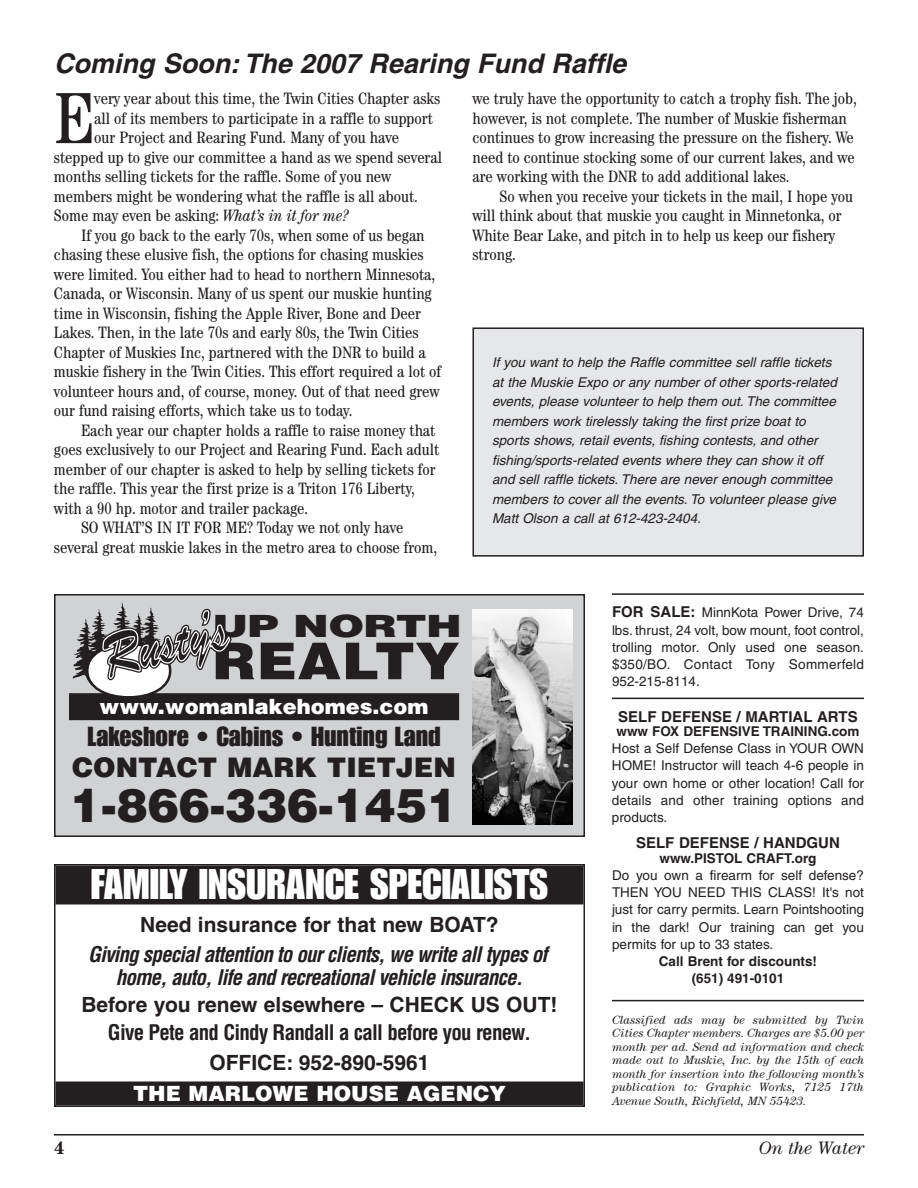
<style>
.page{position:relative;width:918px;height:1188px;background:#fff}
.page>*{position:absolute;margin:0;border:0;box-sizing:border-box;transform-origin:0 0}
.t1{font:condensed 72.75px "Century";color:#231f20}
.t2{font:900 50.85px "Helvetica";letter-spacing:.015em;color:#231f20;scale:1.1 1}
.t3{font:900 46.5px "Helvetica";color:#231f20}
.t4{font:42px "Impact";color:#fff}
.t5{font:900 30.75px "Helvetica";letter-spacing:-.015em;color:#231f20;scale:1.4 1}
.t6{font:italic 700 27px "Helvetica";color:#231f20}
.t7{font:27px "Impact";color:#231f20}
.t8{font:900 27px "Helvetica";color:#231f20}
.t9{font:italic 700 condensed 21px/23.7px "Helvetica";letter-spacing:-.04em;color:#231f20;text-align:center}
.t10{font:700 21px "Helvetica";color:#231f20}
.t11{font:700 condensed 21px "Helvetica";letter-spacing:-.035em;color:#231f20}
.t12{font:900 21px "Helvetica";color:#fff}
.t13{font:italic 18px "Century";color:#231f20}
.t14{font:700 18px "Century";color:#231f20}
.t15{font:condensed 16.5px/19.5px "Century";color:#231f20}
.t16{font:700 15px "Helvetica";color:#231f20}
.t17{font:13.5px/17.2px "Helvetica";color:#231f20;text-align:justify}
.t18{font:italic 13.5px/19.5px "Helvetica";color:#231f20}
.t19{font:700 13.5px/17.2px "Helvetica";color:#231f20;text-align:center}
.t20{font:italic 12px/13.5px "Century";color:#231f20;text-align:justify}
.s1{font-style:italic}
.s2{font-weight:700;font-size:15px}
</style>
<div class="page">
<hr style="left:54px;top:1134px;width:810px;height:2px;background:#231f20">
<hr style="left:612px;top:593px;width:252px;height:2px;background:#231f20">
<hr style="left:612px;top:698px;width:252px;height:1px;background:#231f20">
<hr style="left:612px;top:1000px;width:252px;height:1px;background:#231f20">
<div style="left:56px;top:866px;width:528px;height:38px;background:#231f20"></div>
<div style="left:56px;top:1082px;width:528px;height:24px;background:#231f20"></div>
<div style="left:54px;top:864px;width:531px;height:243px;border:2px solid #231f20"></div>
<div style="left:55px;top:595px;width:529px;height:241px;background:#d1d2d4"></div>
<div style="left:69px;top:693px;width:390px;height:27px;background:#231f20"></div>
<img style="left:472px;top:609px;width:101px;height:216px">
<div style="left:87px;top:644px;width:83px;height:53px;background:#fff;border-radius:50%"></div>
<div style="left:86px;top:643px;width:85px;height:55px;border:3px solid #231f20;border-radius:50%"></div>
<svg style="left:72px;top:603px;width:160px;height:80px"></svg>
<div style="left:54px;top:594px;width:531px;height:243px;border:2px solid #231f20"></div>
<div style="left:473px;top:328px;width:390px;height:228px;background:#e6e7e9"></div>
<div style="left:472px;top:327px;width:392px;height:230px;border:2px solid #231f20"></div>
<h3 class="t6" style="left:54px;top:54px;width:574px">Coming Soon: The 2007 Rearing Fund Raffle</h3>
<h1 class="t1" style="left:54px;top:93px;width:42px">E</h1>
<p class="t15" style="left:94px;top:90px;width:347px">very year about this time, the Twin Cities Chapter asks</p>
<p class="t15" style="left:94px;top:110px;width:340px">all of its members to participate in a raffle to support</p>
<p class="t15" style="left:94px;top:129px;width:306px">our Project and Rearing Fund. Many of you have</p>
<p class="t15" style="left:54px;top:149px;width:390px">stepped up to give our committee a hand as we spend several</p>
<p class="t15" style="left:54px;top:168px;width:339px">months selling tickets for the raffle. Some of you new</p>
<p class="t15" style="left:54px;top:188px;width:365px">members might be wondering what the raffle is all about.</p>
<p class="t15" style="left:54px;top:207px;width:297px">Some may even be asking: <span class="s1">What’s in it for me?</span></p>
<p class="t15" style="left:81px;top:227px;width:345px">If you go back to the early 70s, when some of us began</p>
<p class="t15" style="left:54px;top:246px;width:371px">chasing these elusive fish, the options for chasing muskies</p>
<p class="t15" style="left:54px;top:266px;width:383px">were limited. You either had to head to northern Minnesota,</p>
<p class="t15" style="left:54px;top:285px;width:379px">Canada, or Wisconsin. Many of us spent our muskie hunting</p>
<p class="t15" style="left:54px;top:305px;width:368px">time in Wisconsin, fishing the Apple River, Bone and Deer</p>
<p class="t15" style="left:54px;top:324px;width:366px">Lakes. Then, in the late 70s and early 80s, the Twin Cities</p>
<p class="t15" style="left:54px;top:344px;width:373px">Chapter of Muskies Inc, partnered with the DNR to build a</p>
<p class="t15" style="left:54px;top:363px;width:389px">muskie fishery in the Twin Cities. This effort required a lot of</p>
<p class="t15" style="left:54px;top:383px;width:387px">volunteer hours and, of course, money. Out of that need grew</p>
<p class="t15" style="left:54px;top:402px;width:300px">our fund raising efforts, which take us to today.</p>
<p class="t15" style="left:81px;top:422px;width:356px">Each year our chapter holds a raffle to raise money that</p>
<p class="t15" style="left:54px;top:441px;width:387px">goes exclusively to our Project and Rearing Fund. Each adult</p>
<p class="t15" style="left:54px;top:461px;width:383px">member of our chapter is asked to help by selling tickets for</p>
<p class="t15" style="left:54px;top:480px;width:362px">the raffle. This year the first prize is a Triton 176 Liberty,</p>
<p class="t15" style="left:54px;top:500px;width:256px">with a 90 hp. motor and trailer package.</p>
<p class="t15" style="left:81px;top:519px;width:324px">SO WHAT’S IN IT FOR ME? Today we not only have</p>
<p class="t15" style="left:54px;top:539px;width:385px">several great muskie lakes in the metro area to choose from,</p>
<p class="t15" style="left:472px;top:90px;width:386px">we truly have the opportunity to catch a trophy fish. The job, however, is not complete. The number of Muskie fisherman continues to grow increasing the pressure on the fishery. We need to continue stocking some of our current lakes, and we are working with the DNR to add additional lakes.</p>
<p class="t15" style="left:472px;top:188px;width:382px;text-indent:27px">So when you receive your tickets in the mail, I hope you will think about that muskie you caught in Minnetonka, or White Bear Lake, and pitch in to help us keep our fishery strong.</p>
<p class="t18" style="left:492px;top:354px;width:346px">If you want to help the Raffle committee sell raffle tickets at the Muskie Expo or any number of other sports-related events, please volunteer to help them out. The committee members work tirelessly taking the first prize boat to sports shows, retail events, fishing contests, and other fishing/sports-related events where they can show it off and sell raffle tickets. There are never enough committee members to cover all the events. To volunteer please give Matt Olson a call at 612-423-2404.</p>
<h3 class="t5" style="left:212px;top:615px;width:180px">UP NORTH</h3>
<h2 class="t2" style="left:212px;top:643px;width:226px">REALTY</h2>
<p class="t12" style="left:100px;top:699px;width:330px">www.womanlakehomes.com</p>
<h3 class="t7" style="left:87px;top:726px;width:355px">Lakeshore • Cabins • Hunting Land</h3>
<h3 class="t8" style="left:72px;top:758px;width:385px">CONTACT MARK TIETJEN</h3>
<h3 class="t3" style="left:70px;top:789px;width:389px">1-866-336-1451</h3>
<h3 class="t4" style="left:91px;top:869px;width:459px">FAMILY INSURANCE SPECIALISTS</h3>
<p class="t10" style="left:140px;top:917px;width:360px">Need insurance for that new BOAT?</p>
<p class="t9" style="left:88px;top:944px;width:461px">Giving special attention to our clients, we write all types of home, auto, life and recreational vehicle insurance.</p>
<p class="t10" style="left:81px;top:997px;width:478px">Before you renew elsewhere – CHECK US OUT!</p>
<p class="t11" style="left:108px;top:1024px;width:425px">Give Pete and Cindy Randall a call before you renew.</p>
<p class="t10" style="left:209px;top:1055px;width:222px">OFFICE: 952-890-5961</p>
<p class="t12" style="left:133px;top:1086px;width:374px">THE MARLOWE HOUSE AGENCY</p>
<p class="t17" style="left:612px;top:605px;width:254px"><span class="s2">FOR SALE:</span> MinnKota Power Drive, 74 lbs. thrust, 24 volt, bow mount, foot control, trolling motor. Only used one season. $350/BO. Contact Tony Sommerfeld 952-215-8114.</p>
<p class="t16" style="left:618px;top:711px;width:241px">SELF DEFENSE / MARTIAL ARTS</p>
<p class="t19" style="left:617px;top:724px;width:244px">www FOX DEFENSIVE TRAINING.com</p>
<p class="t17" style="left:612px;top:741px;width:254px">Host a Self Defense Class in YOUR OWN HOME! Instructor will teach 4-6 people in your own home or other location! Call for details and other training options and products.</p>
<p class="t16" style="left:636px;top:838px;width:205px">SELF DEFENSE / HANDGUN</p>
<p class="t19" style="left:659px;top:851px;width:159px">www.PISTOL CRAFT.org</p>
<p class="t17" style="left:612px;top:868px;width:254px">Do you own a firearm for self defense?<br>THEN YOU NEED THIS CLASS! It's not just for carry permits. Learn Pointshooting in the dark! Our training can get you permits for up to 33 states.</p>
<p class="t19" style="left:659px;top:954px;width:160px">Call Brent for discounts! (651) 491-0101</p>
<p class="t20" style="left:612px;top:1014px;width:254px">Classified ads may be submitted by Twin Cities Chapter members. Charges are $5.00 per month per ad. Send ad information and check made out to Muskie, Inc. by the 15th of each month for insertion into the following month’s publication to: Graphic Works, 7125 17th Avenue South, Richfield, MN 55423.</p>
<p class="t14" style="left:54px;top:1141px;width:12px">4</p>
<p class="t13" style="left:759px;top:1141px;width:107px">On the Water</p>
</div>
